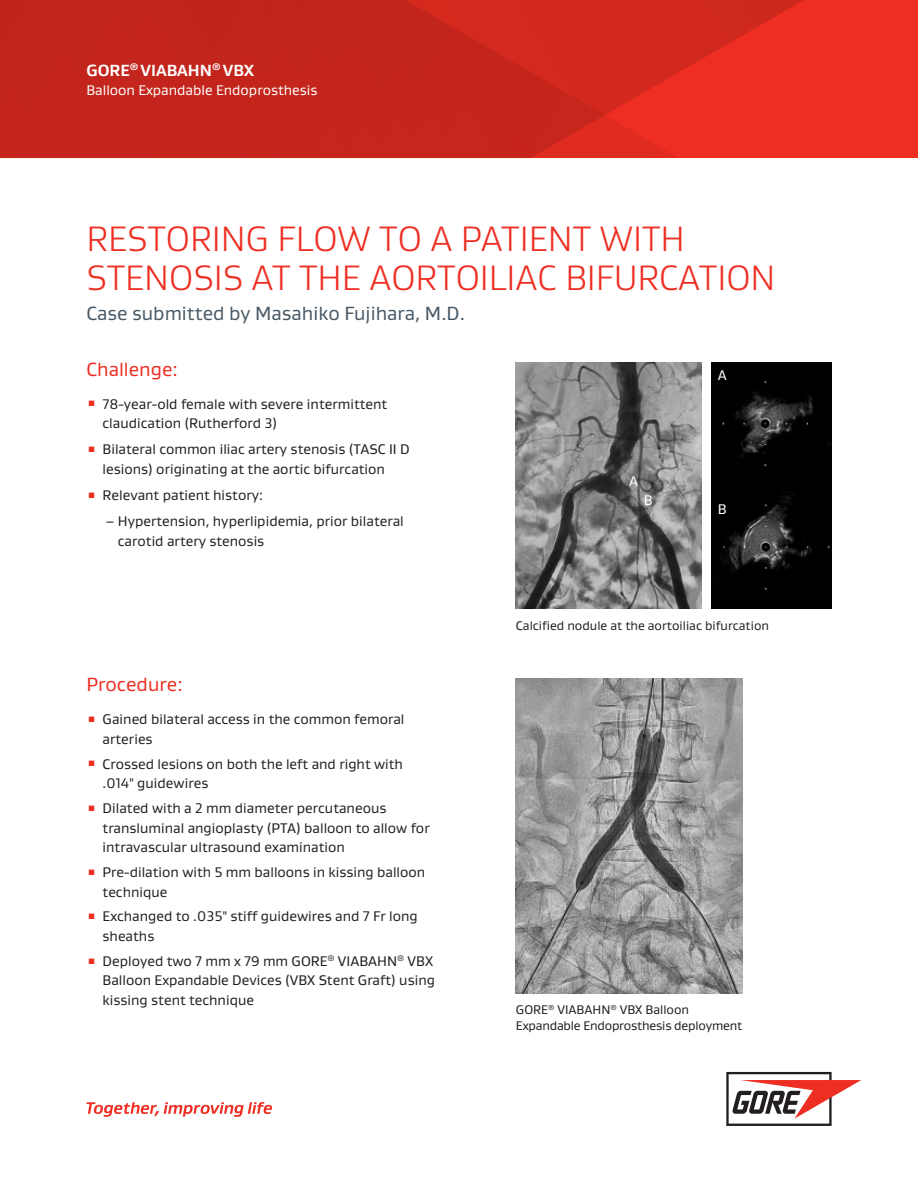
<style>
.page{position:relative;width:918px;height:1188px;background:#fff}
.page>*{position:absolute;margin:0;border:0;box-sizing:border-box;transform-origin:0 0}
.First_Page_Title_24{font:300 36px/39px "Gore Gustan";color:#ee2e22}
.Body_Subtitle_9_5_13{font:19.5px "Gore Gustan";color:#475865}
.Body_Title_13_16{font:19.5px "Gore Gustan";color:#ee2e22}
.t1{font:700 16.5px "Gore Gustan";color:#fff}
.Body_Text_9_5_13{font:14.25px/19.5px "Gore Gustan";color:#231f20}
.Table_Text_9_5_13{font:14.25px "Gore Gustan";color:#fff}
.Sidebar_Text_8_5_11{font:12.75px/16.5px "Gore Gustan";color:#231f20}
</style>
<div class="page">
<div style="left:0;top:0;width:918px;height:158px;background:#ee2e22"></div>
<svg style="left:0;top:0;width:804px;height:158px"></svg>
<svg style="left:86px;top:1102px;width:186px;height:15px"></svg>
<svg style="left:726px;top:1072px;width:135px;height:54px"></svg>
<img style="left:516px;top:362px;width:186px;height:247px">
<img style="left:712px;top:362px;width:120px;height:247px">
<img style="left:516px;top:678px;width:227px;height:315px">
<p class="t1" style="left:86px;top:59px;width:169px">GORE<sup>®</sup> VIABAHN<sup>®</sup> VBX</p>
<p class="Table_Text_9_5_13" style="left:86px;top:81px;width:233px">Balloon Expandable Endoprosthesis</p>
<p class="First_Page_Title_24" style="left:86px;top:218px;width:691px">RESTORING FLOW TO A PATIENT WITH<br>STENOSIS AT THE AORTOILIAC BIFURCATION</p>
<p class="Body_Subtitle_9_5_13" style="left:86px;top:301px;width:380px">Case submitted by Masahiko Fujihara, M.D.</p>
<p class="Body_Title_13_16" style="left:86px;top:356px;width:93px">Challenge:</p>
<p class="Body_Text_9_5_13" style="left:103px;top:394px;width:286px;text-indent:-16px"><sup>▪</sup> 78-year-old female with severe intermittent claudication (Rutherford 3)</p>
<p class="Body_Text_9_5_13" style="left:86px;top:439px;width:325px;text-align:center"><sup>▪</sup> Bilateral common iliac artery stenosis (TASC II D lesions) originating at the aortic bifurcation</p>
<p class="Body_Text_9_5_13" style="left:86px;top:485px;width:178px"><sup>▪</sup> Relevant patient history:</p>
<p class="Body_Text_9_5_13" style="left:118px;top:511px;width:287px;text-indent:-12px">– Hypertension, hyperlipidemia, prior bilateral carotid artery stenosis</p>
<p class="Body_Title_13_16" style="left:86px;top:672px;width:98px">Procedure:</p>
<p class="Body_Text_9_5_13" style="left:103px;top:709px;width:303px;text-indent:-16px"><sup>▪</sup> Gained bilateral access in the common femoral arteries</p>
<p class="Body_Text_9_5_13" style="left:103px;top:754px;width:302px;text-indent:-16px"><sup>▪</sup> Crossed lesions on both the left and right with .014" guidewires</p>
<p class="Body_Text_9_5_13" style="left:103px;top:798px;width:329px;text-indent:-16px"><sup>▪</sup> Dilated with a 2 mm diameter percutaneous transluminal angioplasty (PTA) balloon to allow for intravascular ultrasound examination</p>
<p class="Body_Text_9_5_13" style="left:103px;top:862px;width:324px;text-indent:-16px"><sup>▪</sup> Pre-dilation with 5 mm balloons in kissing balloon technique</p>
<p class="Body_Text_9_5_13" style="left:103px;top:906px;width:317px;text-indent:-16px"><sup>▪</sup> Exchanged to .035" stiff guidewires and 7 Fr long sheaths</p>
<p class="Body_Text_9_5_13" style="left:103px;top:951px;width:334px;text-indent:-16px"><sup>▪</sup> Deployed two 7 mm x 79 mm GORE<sup>®</sup> VIABAHN<sup>®</sup> VBX<br>Balloon Expandable Devices (VBX Stent Graft) using kissing stent technique</p>
<p class="Table_Text_9_5_13" style="left:629px;top:472px;width:11px">A</p>
<p class="Table_Text_9_5_13" style="left:644px;top:490px;width:10px">B</p>
<p class="Table_Text_9_5_13" style="left:718px;top:365px;width:11px">A</p>
<p class="Table_Text_9_5_13" style="left:718px;top:499px;width:10px">B</p>
<p class="Sidebar_Text_8_5_11" style="left:516px;top:617px;width:255px">Calcified nodule at the aortoiliac bifurcation</p>
<p class="Sidebar_Text_8_5_11" style="left:516px;top:1001px;width:228px">GORE<sup>®</sup> VIABAHN<sup>®</sup> VBX Balloon<br>Expandable Endoprosthesis deployment</p>
</div>
